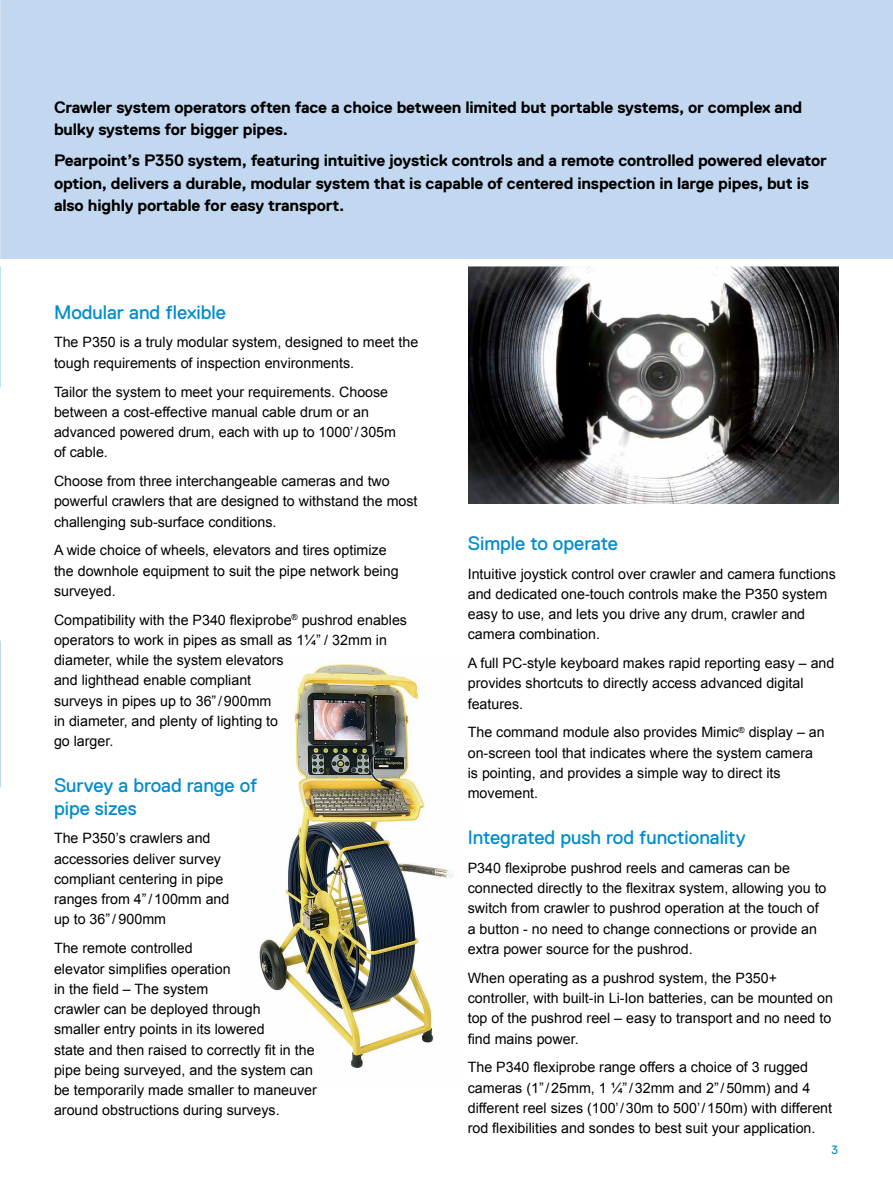
<style>
.page{position:relative;width:893px;height:1187px;background:#fff}
.page>*{position:absolute;margin:0;border:0;box-sizing:border-box;transform-origin:0 0}
.t1{font:19.5px/22.5px "Replica Std";color:#008ccf}
.t2{font:700 16.5px/22.5px "Replica Std";letter-spacing:-.01em;color:#000}
.t3{font:14.25px/20.2px "Arial";color:#000}
.t4{font:12px "Replica Std";color:#008ccf}
</style>
<div class="page">
<img style="left:259px;top:660px;width:195px;height:408px">
<div style="left:0;top:0;width:893px;height:262px;background:#c2d8f0"></div>
<img style="left:0;top:0;width:1px;height:262px">
<img style="left:468px;top:266px;width:371px;height:237px">
<div style="left:0;top:259px;width:893px;height:7px;background:#fff"></div>
<p class="t2" style="left:54px;top:96px;width:750px">Crawler system operators often face a choice between limited but portable systems, or complex and bulky systems for bigger pipes.</p>
<p class="t2" style="left:54px;top:149px;width:774px">Pearpoint’s P350 system, featuring intuitive joystick controls and a remote controlled powered elevator option, delivers a durable, modular system that is capable of centered inspection in large pipes, but is also highly portable for easy transport.</p>
<h1 class="t1" style="left:54px;top:301px;width:173px">Modular and flexible</h1>
<p class="t3" style="left:54px;top:332px;width:366px">The P350 is a truly modular system, designed to meet the tough requirements of inspection environments.</p>
<p class="t3" style="left:54px;top:381px;width:344px">Tailor the system to meet your requirements. Choose between a cost-effective manual cable drum or an advanced powered drum, each with up to 1000’/305m of cable.</p>
<p class="t3" style="left:54px;top:471px;width:365px">Choose from three interchangeable cameras and two powerful crawlers that are designed to withstand the most challenging sub-surface conditions.</p>
<p class="t3" style="left:54px;top:540px;width:346px">A wide choice of wheels, elevators and tires optimize the downhole equipment to suit the pipe network being surveyed.</p>
<p class="t3" style="left:54px;top:609px;width:355px">Compatibility with the P340 flexiprobe<sup>®</sup> pushrod enables operators to work in pipes as small as 1¼” / 32mm in diameter, while the system elevators<br>and lighthead enable compliant<br>surveys in pipes up to 36”/900mm<br>in diameter, and plenty of lighting to<br>go larger.</p>
<h1 class="t1" style="left:54px;top:774px;width:205px">Survey a broad range of pipe sizes</h1>
<p class="t3" style="left:54px;top:828px;width:177px">The P350’s crawlers and accessories deliver survey compliant centering in pipe ranges from 4”/100mm and up to 36”/ 900mm</p>
<p class="t3" style="left:54px;top:938px;width:264px">The remote controlled<br>elevator simplifies operation<br>in the field – The system<br>crawler can be deployed through<br>smaller entry points in its lowered<br>state and then raised to correctly fit in the pipe being surveyed, and the system can be temporarily made smaller to maneuver around obstructions during surveys.</p>
<h1 class="t1" style="left:468px;top:532px;width:152px">Simple to operate</h1>
<p class="t3" style="left:468px;top:563px;width:370px">Intuitive joystick control over crawler and camera functions and dedicated one-touch controls make the P350 system easy to use, and lets you drive any drum, crawler and camera combination.</p>
<p class="t3" style="left:468px;top:653px;width:368px">A full PC-style keyboard makes rapid reporting easy – and provides shortcuts to directly access advanced digital features.</p>
<p class="t3" style="left:468px;top:722px;width:358px">The command module also provides Mimic<sup>®</sup> display – an on-screen tool that indicates where the system camera is pointing, and provides a simple way to direct its movement.</p>
<h1 class="t1" style="left:468px;top:826px;width:279px">Integrated push rod functionality</h1>
<p class="t3" style="left:468px;top:857px;width:360px">P340 flexiprobe pushrod reels and cameras can be connected directly to the flexitrax system, allowing you to switch from crawler to pushrod operation at the touch of a button - no need to change connections or provide an extra power source for the pushrod.</p>
<p class="t3" style="left:468px;top:967px;width:367px">When operating as a pushrod system, the P350+ controller, with built-in Li-Ion batteries, can be mounted on top of the pushrod reel – easy to transport and no need to find mains power.</p>
<p class="t3" style="left:468px;top:1057px;width:366px">The P340 flexiprobe range offers a choice of 3 rugged cameras (1”/25mm, 1 ¼”/32mm and 2”/50mm) and 4 different reel sizes (100’/30m to 500’/150m) with different rod flexibilities and sondes to best suit your application.</p>
<p class="t4" style="left:832px;top:1142px;width:8px">3</p>
</div>
